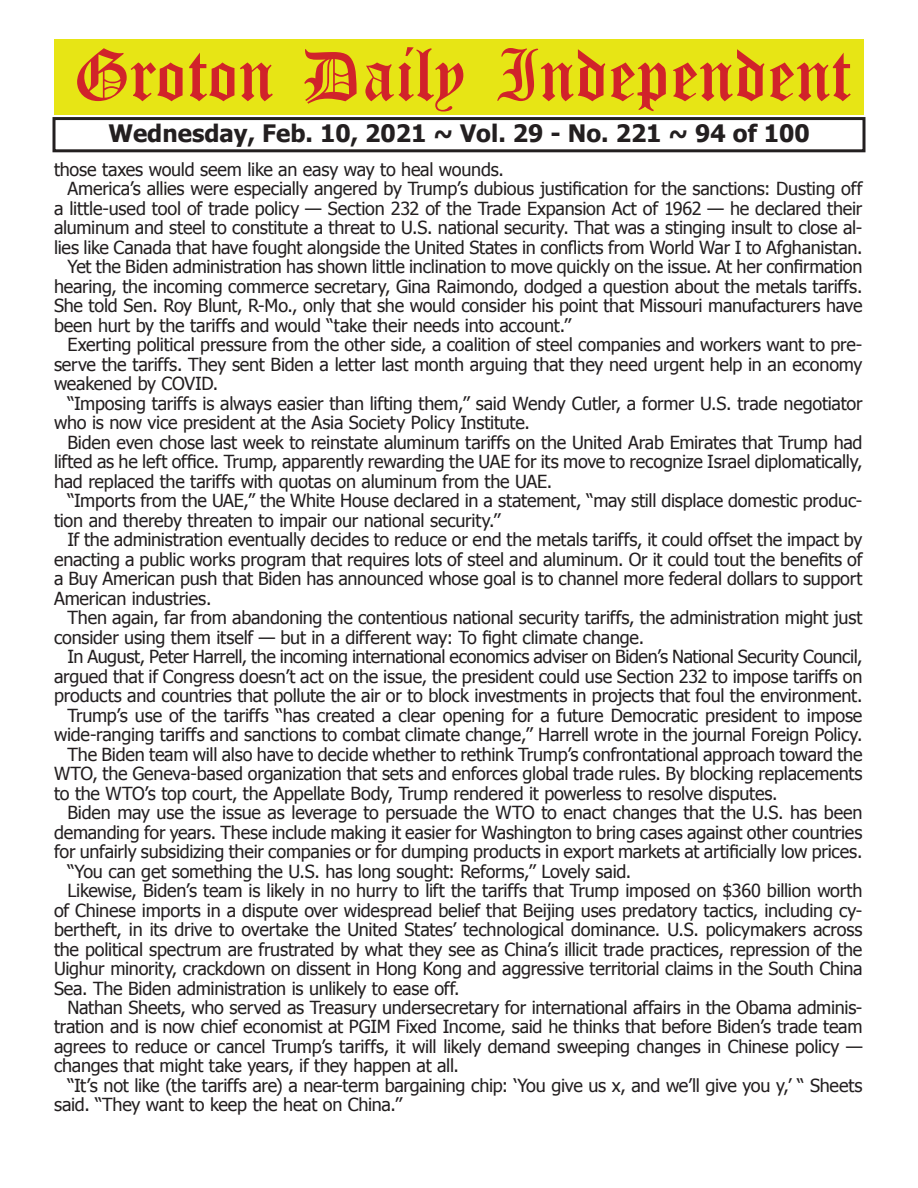
<style>
.page{position:relative;width:918px;height:1188px;background:#fff}
.page>*{position:absolute;margin:0;border:0;box-sizing:border-box;transform-origin:0 0}
.t1{font:54px "Old English Five";color:#d1232a}
.t2{font:700 24px "Tahoma";color:#231f20}
.t3{font:18px "Tahoma";letter-spacing:-.01em;color:#231f20}
</style>
<div class="page">
<div style="left:52px;top:117px;width:814px;height:35px;border:3px solid #231f20"></div>
<div style="left:54px;top:40px;width:810px;height:75px;background:#e7e515"></div>
<h1 class="t1" style="left:73px;top:50px;width:779px">Groton Daily Independent</h1>
<h2 class="t2" style="left:108px;top:116px;width:703px">Wednesday, Feb. 10, 2021 ~ Vol. 29 - No. 221 ~ 94 of 100</h2>
<p class="t3" style="left:54px;top:157px;width:451px">those taxes would seem like an easy way to heal wounds.</p>
<p class="t3" style="left:68px;top:177px;width:796px">America’s allies were especially angered by Trump’s dubious justification for the sanctions: Dusting off</p>
<p class="t3" style="left:54px;top:196px;width:810px">a little-used tool of trade policy — Section 232 of the Trade Expansion Act of 1962 — he declared their</p>
<p class="t3" style="left:54px;top:216px;width:810px">aluminum and steel to constitute a threat to U.S. national security. That was a stinging insult to close al-</p>
<p class="t3" style="left:54px;top:235px;width:810px">lies like Canada that have fought alongside the United States in conflicts from World War I to Afghanistan.</p>
<p class="t3" style="left:68px;top:255px;width:796px">Yet the Biden administration has shown little inclination to move quickly on the issue. At her confirmation</p>
<p class="t3" style="left:54px;top:274px;width:810px">hearing, the incoming commerce secretary, Gina Raimondo, dodged a question about the metals tariffs.</p>
<p class="t3" style="left:54px;top:294px;width:810px">She told Sen. Roy Blunt, R-Mo., only that she would consider his point that Missouri manufacturers have</p>
<p class="t3" style="left:54px;top:313px;width:519px">been hurt by the tariffs and would “take their needs into account.’’</p>
<p class="t3" style="left:68px;top:333px;width:796px">Exerting political pressure from the other side, a coalition of steel companies and workers want to pre-</p>
<p class="t3" style="left:54px;top:352px;width:810px">serve the tariffs. They sent Biden a letter last month arguing that they need urgent help in an economy</p>
<p class="t3" style="left:54px;top:372px;width:166px">weakened by COVID.</p>
<p class="t3" style="left:68px;top:391px;width:797px">“Imposing tariffs is always easier than lifting them,’’ said Wendy Cutler, a former U.S. trade negotiator</p>
<p class="t3" style="left:54px;top:411px;width:478px">who is now vice president at the Asia Society Policy Institute.</p>
<p class="t3" style="left:68px;top:430px;width:797px">Biden even chose last week to reinstate aluminum tariffs on the United Arab Emirates that Trump had</p>
<p class="t3" style="left:54px;top:450px;width:810px">lifted as he left office. Trump, apparently rewarding the UAE for its move to recognize Israel diplomatically,</p>
<p class="t3" style="left:54px;top:469px;width:500px">had replaced the tariffs with quotas on aluminum from the UAE.</p>
<p class="t3" style="left:68px;top:489px;width:796px">“Imports from the UAE,” the White House declared in a statement, “may still displace domestic produc-</p>
<p class="t3" style="left:54px;top:508px;width:448px">tion and thereby threaten to impair our national security.’’</p>
<p class="t3" style="left:68px;top:528px;width:796px">If the administration eventually decides to reduce or end the metals tariffs, it could offset the impact by</p>
<p class="t3" style="left:54px;top:547px;width:810px">enacting a public works program that requires lots of steel and aluminum. Or it could tout the benefits of</p>
<p class="t3" style="left:54px;top:567px;width:810px">a Buy American push that Biden has announced whose goal is to channel more federal dollars to support</p>
<p class="t3" style="left:54px;top:586px;width:159px">American industries.</p>
<p class="t3" style="left:68px;top:606px;width:796px">Then again, far from abandoning the contentious national security tariffs, the administration might just</p>
<p class="t3" style="left:54px;top:625px;width:592px">consider using them itself — but in a different way: To fight climate change.</p>
<p class="t3" style="left:68px;top:645px;width:797px">In August, Peter Harrell, the incoming international economics adviser on Biden’s National Security Council,</p>
<p class="t3" style="left:54px;top:664px;width:810px">argued that if Congress doesn’t act on the issue, the president could use Section 232 to impose tariffs on</p>
<p class="t3" style="left:54px;top:683px;width:810px">products and countries that pollute the air or to block investments in projects that foul the environment.</p>
<p class="t3" style="left:68px;top:703px;width:796px">Trump’s use of the tariffs “has created a clear opening for a future Democratic president to impose</p>
<p class="t3" style="left:54px;top:722px;width:810px">wide-ranging tariffs and sanctions to combat climate change,’’ Harrell wrote in the journal Foreign Policy.</p>
<p class="t3" style="left:68px;top:742px;width:797px">The Biden team will also have to decide whether to rethink Trump’s confrontational approach toward the</p>
<p class="t3" style="left:54px;top:761px;width:810px">WTO, the Geneva-based organization that sets and enforces global trade rules. By blocking replacements</p>
<p class="t3" style="left:54px;top:781px;width:725px">to the WTO’s top court, the Appellate Body, Trump rendered it powerless to resolve disputes.</p>
<p class="t3" style="left:68px;top:800px;width:797px">Biden may use the issue as leverage to persuade the WTO to enact changes that the U.S. has been</p>
<p class="t3" style="left:54px;top:820px;width:810px">demanding for years. These include making it easier for Washington to bring cases against other countries</p>
<p class="t3" style="left:54px;top:839px;width:810px">for unfairly subsidizing their companies or for dumping products in export markets at artificially low prices.</p>
<p class="t3" style="left:68px;top:859px;width:565px">“You can get something the U.S. has long sought: Reforms,’’ Lovely said.</p>
<p class="t3" style="left:68px;top:878px;width:797px">Likewise, Biden’s team is likely in no hurry to lift the tariffs that Trump imposed on $360 billion worth</p>
<p class="t3" style="left:54px;top:898px;width:810px">of Chinese imports in a dispute over widespread belief that Beijing uses predatory tactics, including cy-</p>
<p class="t3" style="left:54px;top:917px;width:810px">bertheft, in its drive to overtake the United States’ technological dominance. U.S. policymakers across</p>
<p class="t3" style="left:54px;top:937px;width:810px">the political spectrum are frustrated by what they see as China’s illicit trade practices, repression of the</p>
<p class="t3" style="left:54px;top:956px;width:810px">Uighur minority, crackdown on dissent in Hong Kong and aggressive territorial claims in the South China</p>
<p class="t3" style="left:54px;top:976px;width:407px">Sea. The Biden administration is unlikely to ease off.</p>
<p class="t3" style="left:68px;top:995px;width:796px">Nathan Sheets, who served as Treasury undersecretary for international affairs in the Obama adminis-</p>
<p class="t3" style="left:54px;top:1015px;width:810px">tration and is now chief economist at PGIM Fixed Income, said he thinks that before Biden’s trade team</p>
<p class="t3" style="left:54px;top:1034px;width:810px">agrees to reduce or cancel Trump’s tariffs, it will likely demand sweeping changes in Chinese policy —</p>
<p class="t3" style="left:54px;top:1054px;width:407px">changes that might take years, if they happen at all.</p>
<p class="t3" style="left:68px;top:1073px;width:796px">“It’s not like (the tariffs are) a near-term bargaining chip: ‘You give us x, and we’ll give you y,’ “ Sheets</p>
<p class="t3" style="left:54px;top:1093px;width:350px">said. “They want to keep the heat on China.’’</p>
</div>
